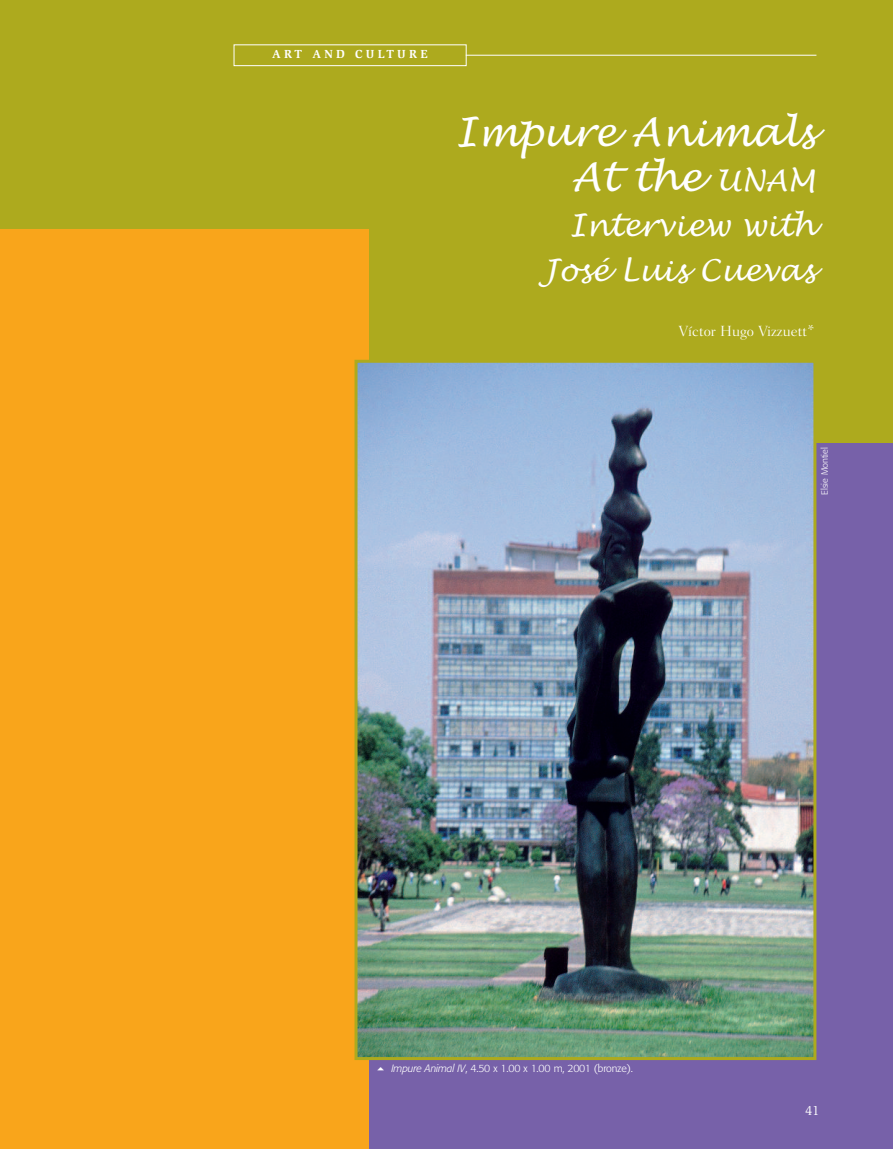
<style>
.page{position:relative;width:893px;height:1149px;background:#fff}
.page>*{position:absolute;margin:0;border:0;box-sizing:border-box;transform-origin:0 0}
.t1{font:italic 39px/45px "Lucida Handwriting";color:#fff;text-align:right}
.t2{font:italic 30px/45px "Lucida Handwriting";color:#fff;text-align:right}
.t3{font:300 15px "Fairfield LH";color:#fff}
.t4{font:15px "Helvetica";color:#fff}
.t5{font:13.5px "Slimbach";color:#fff}
.t6{font:700 12px "Slimbach";letter-spacing:.27em;color:#fff}
.t7{font:300 10.5px "Formata";letter-spacing:-.02em;color:#fff}
.t8{font:300 9px "Formata";color:#fff}
.s1{font-size:29.25px}
.s2{font-style:italic}
</style>
<div class="page">
<div style="left:0;top:0;width:893px;height:458px;background:#adaa1e"></div>
<div style="left:234px;top:443px;width:659px;height:705px;background:#7761a9"></div>
<div style="left:0;top:229px;width:369px;height:919px;background:#f9a51b"></div>
<hr style="left:466px;top:55px;width:350px;height:1px;background:#fff">
<div style="left:234px;top:45px;width:232px;height:21px;border:1px solid #fff"></div>
<svg style="left:702px;top:120px;width:5px;height:5px"></svg>
<img style="left:358px;top:363px;width:454px;height:692px">
<div style="left:354px;top:359px;width:462px;height:700px;border:3px solid #adaa1e"></div>
<p class="t6" style="left:272px;top:50px;width:157px">ART AND CULTURE</p>
<h1 class="t1" style="left:455px;top:109px;width:361px">Impure Animals<br>At the <span class="s1">UNAM</span></h1>
<h2 class="t2" style="left:542px;top:203px;width:274px">Interview with<br>José Luis Cuevas</h2>
<h3 class="t3" style="left:679px;top:325px;width:138px">Víctor Hugo Vizzuett*</h3>
<h3 class="t4" style="left:680px;top:209px;width:7px">•</h3>
<h3 class="t4" style="left:772px;top:209px;width:7px">•</h3>
<h3 class="t4" style="left:669px;top:254px;width:7px">•</h3>
<p class="t8" style="left:821px;top:495px;width:49px;rotate:-90deg">Elsie Montiel</p>
<p class="t7" style="left:391px;top:1063px;width:243px"><span class="s2">Impure Animal IV</span>, 4.50 x 1.00 x 1.00 m, 2001 (bronze).</p>
<p class="t5" style="left:806px;top:1104px;width:15px">41</p>
</div>
